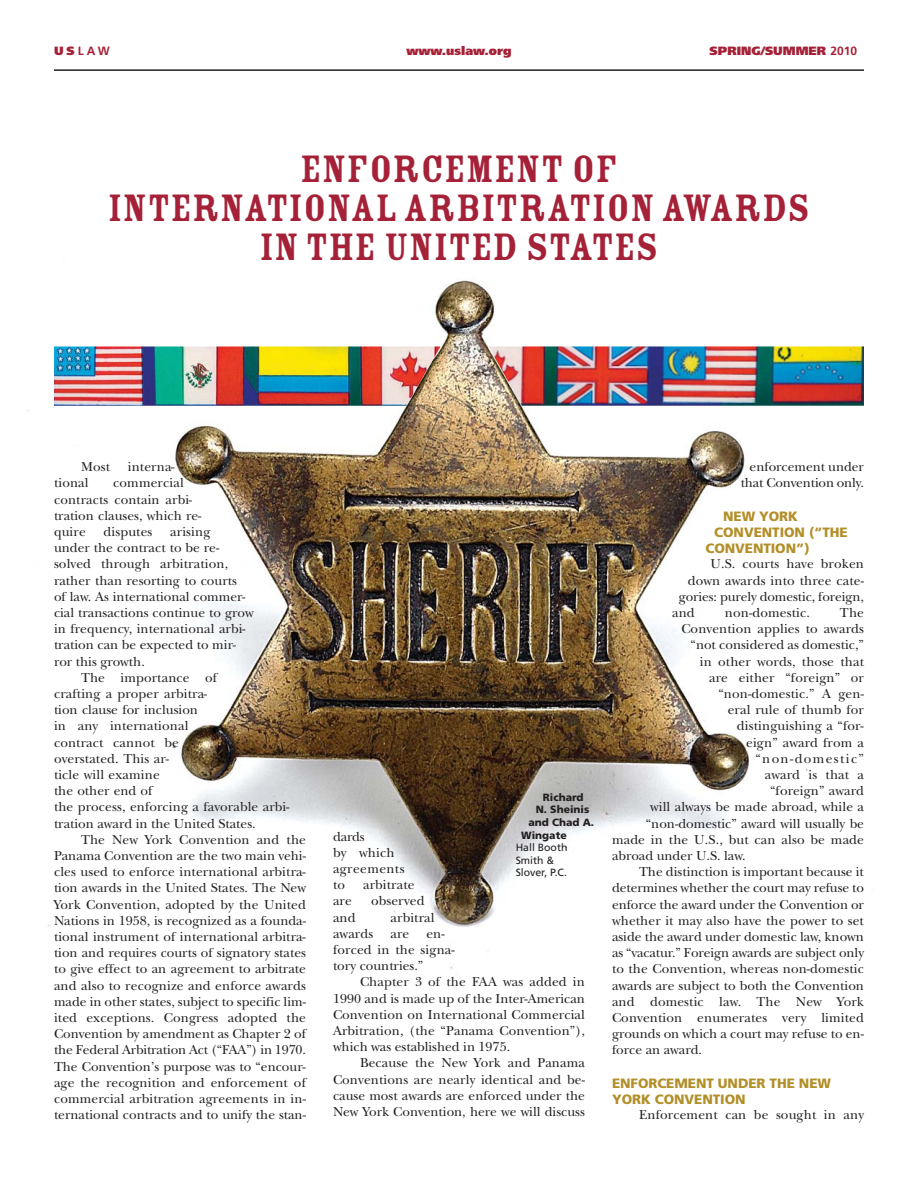
<style>
.page{position:relative;width:918px;height:1188px;background:#fff}
.page>*{position:absolute;margin:0;border:0;box-sizing:border-box;transform-origin:0 0}
.t1{font:42px/39px "Rosewood Std Fill";color:#a52138;text-align:center}
.t2{font:13.5px/16.2px "New Baskerville";letter-spacing:.005em;color:#231f20}
.t3{font:900 13.5px/16.2px "Frutiger";letter-spacing:-.005em;color:#b38f29}
.t4{font:13.5px "New Baskerville";letter-spacing:.1em;color:#231f20}
.t5{font:900 12px "Frutiger";color:#a52138}
.t6{font:700 12px "Frutiger";color:#a52138}
.t7{font:900 10.5px "Frutiger";color:#231f20}
.t8{font:10.5px/12.6px "Frutiger";color:#231f20}
.s1{font-weight:900}
.s2{font-weight:700}
</style>
<div class="page">
<img style="left:48px;top:280px;width:825px;height:695px">
<hr style="left:54px;top:69px;width:810px;height:2px;background:#231f20">
<img style="left:54px;top:346px;width:387px;height:60px">
<img style="left:488px;top:346px;width:376px;height:60px">
<p class="t6" style="left:54px;top:46px;width:57px"><span class="s1">US</span>LAW</p>
<p class="t5" style="left:406px;top:46px;width:107px">www.uslaw.org</p>
<p class="t5" style="left:710px;top:46px;width:149px">SPRING/SUMMER <span class="s2">2010</span></p>
<h1 class="t1" style="left:108px;top:148px;width:704px">ENFORCEMENT OF<br>INTERNATIONAL ARBITRATION AWARDS<br>IN THE UNITED STATES</h1>
<p class="t2" style="left:81px;top:460px;width:31px">Most</p>
<p class="t2" style="left:128px;top:460px;width:48px">interna-</p>
<p class="t2" style="left:54px;top:477px;width:36px">tional</p>
<p class="t2" style="left:54px;top:477px;width:149px;text-indent:59px">commercial contracts contain arbi&shy;tration clauses, which re&shy;quire</p>
<p class="t2" style="left:104px;top:525px;width:50px">disputes</p>
<p class="t2" style="left:170px;top:525px;width:42px">arising</p>
<p class="t2" style="left:54px;top:541px;width:167px">under the contract to be re-</p>
<p class="t2" style="left:54px;top:558px;width:176px">solved through arbitration,</p>
<p class="t2" style="left:54px;top:574px;width:185px">rather than resorting to courts</p>
<p class="t2" style="left:54px;top:590px;width:193px">of law. As international commer-</p>
<p class="t2" style="left:54px;top:606px;width:201px">cial transactions continue to grow</p>
<p class="t2" style="left:54px;top:622px;width:193px">in frequency, international arbi-</p>
<p class="t2" style="left:54px;top:639px;width:183px">tration can be expected to mir-</p>
<p class="t2" style="left:54px;top:655px;width:92px">ror this growth.</p>
<p class="t2" style="left:81px;top:671px;width:138px">The importance of</p>
<p class="t2" style="left:54px;top:687px;width:155px">crafting a proper arbitra-</p>
<p class="t2" style="left:54px;top:703px;width:146px">tion clause for inclusion</p>
<p class="t2" style="left:54px;top:720px;width:136px">in any international</p>
<p class="t2" style="left:54px;top:736px;width:126px">contract cannot be</p>
<p class="t2" style="left:54px;top:752px;width:116px">overstated. This ar-</p>
<p class="t2" style="left:54px;top:768px;width:107px">ticle will examine</p>
<p class="t2" style="left:54px;top:784px;width:100px">the other end of</p>
<p class="t2" style="left:54px;top:801px;width:237px">the process, enforcing a favorable arbi-</p>
<p class="t2" style="left:54px;top:817px;width:203px">tration award in the United States.</p>
<p class="t2" style="left:81px;top:833px;width:227px">The New York Convention and the</p>
<p class="t2" style="left:54px;top:849px;width:254px">Panama Convention are the two main vehi-</p>
<p class="t2" style="left:54px;top:865px;width:253px">cles used to enforce international arbitra-</p>
<p class="t2" style="left:54px;top:882px;width:254px">tion awards in the United States. The New</p>
<p class="t2" style="left:54px;top:898px;width:254px">York Convention, adopted by the United</p>
<p class="t2" style="left:54px;top:914px;width:254px">Nations in 1958, is recognized as a founda-</p>
<p class="t2" style="left:54px;top:930px;width:253px">tional instrument of international arbitra-</p>
<p class="t2" style="left:54px;top:946px;width:253px">tion and requires courts of signatory states</p>
<p class="t2" style="left:54px;top:963px;width:253px">to give effect to an agreement to arbitrate</p>
<p class="t2" style="left:54px;top:979px;width:253px">and also to recognize and enforce awards</p>
<p class="t2" style="left:54px;top:995px;width:254px">made in other states, subject to specific lim-</p>
<p class="t2" style="left:54px;top:1011px;width:254px">ited exceptions. Congress adopted the</p>
<p class="t2" style="left:54px;top:1027px;width:254px">Convention by amendment as Chapter 2 of</p>
<p class="t2" style="left:54px;top:1044px;width:254px">the Federal Arbitration Act (“FAA”) in 1970.</p>
<p class="t2" style="left:54px;top:1060px;width:253px">The Convention’s purpose was to “encour-</p>
<p class="t2" style="left:54px;top:1076px;width:254px">age the recognition and enforcement of</p>
<p class="t2" style="left:54px;top:1092px;width:254px">commercial arbitration agreements in in-</p>
<p class="t2" style="left:54px;top:1108px;width:254px">ternational contracts and to unify the stan-</p>
<p class="t2" style="left:333px;top:830px;width:73px">dards<br>by which agreements to</p>
<p class="t2" style="left:363px;top:878px;width:53px">arbitrate</p>
<p class="t7" style="left:543px;top:793px;width:42px">Richard</p>
<p class="t7" style="left:536px;top:805px;width:55px">N. Sheinis</p>
<p class="t7" style="left:529px;top:818px;width:67px">and Chad A.</p>
<p class="t7" style="left:521px;top:831px;width:47px">Wingate</p>
<p class="t8" style="left:516px;top:842px;width:53px">Hall Booth<br>Smith &amp;<br>Slover, P.C.</p>
<p class="t2" style="left:333px;top:894px;width:20px">are</p>
<p class="t2" style="left:371px;top:894px;width:55px">observed</p>
<p class="t2" style="left:333px;top:911px;width:24px">and</p>
<p class="t2" style="left:391px;top:911px;width:46px">arbitral</p>
<p class="t2" style="left:333px;top:927px;width:42px">awards</p>
<p class="t2" style="left:390px;top:927px;width:20px">are</p>
<p class="t2" style="left:333px;top:927px;width:123px;text-indent:93px">en&shy;forced in the signa&shy;tory countries.”</p>
<p class="t2" style="left:333px;top:975px;width:254px;text-align:justify;text-indent:27px">Chapter 3 of the FAA was added in 1990 and is made up of the Inter-American Convention on International Commercial Arbitration, (the “Panama Convention”), which was established in 1975.</p>
<p class="t2" style="left:333px;top:1056px;width:254px;text-align:justify;text-indent:27px">Because the New York and Panama Conventions are nearly identical and be&shy;cause most awards are enforced under the New York Convention, here we will discuss</p>
<p class="t2" style="left:741px;top:460px;width:125px;text-align:right">enforcement under that Convention only.</p>
<p class="t3" style="left:723px;top:509px;width:76px">NEW YORK</p>
<p class="t3" style="left:714px;top:525px;width:135px">CONVENTION (“THE</p>
<p class="t3" style="left:705px;top:541px;width:106px">CONVENTION”)</p>
<p class="t2" style="left:711px;top:558px;width:155px">U.S. courts have broken</p>
<p class="t2" style="left:688px;top:574px;width:178px">down awards into three cate-</p>
<p class="t2" style="left:679px;top:590px;width:187px">gories: purely domestic, foreign,</p>
<p class="t2" style="left:672px;top:606px;width:24px">and</p>
<p class="t2" style="left:725px;top:606px;width:87px">non-domestic.</p>
<p class="t2" style="left:840px;top:606px;width:26px">The</p>
<p class="t2" style="left:681px;top:622px;width:184px">Convention applies to awards</p>
<p class="t2" style="left:691px;top:639px;width:175px">“not considered as domestic,”</p>
<p class="t2" style="left:700px;top:655px;width:166px">in other words, those that</p>
<p class="t2" style="left:709px;top:671px;width:156px">are either “foreign” or</p>
<p class="t2" style="left:718px;top:687px;width:147px">“non-domestic.” A gen-</p>
<p class="t2" style="left:728px;top:703px;width:138px">eral rule of thumb for</p>
<p class="t2" style="left:737px;top:720px;width:128px">distinguishing a “for-</p>
<p class="t2" style="left:746px;top:736px;width:119px">eign” award from a</p>
<p class="t4" style="left:755px;top:754px;width:110px">“non-domestic”</p>
<p class="t2" style="left:765px;top:768px;width:101px">award is that a</p>
<p class="t2" style="left:770px;top:784px;width:95px">“foreign” award</p>
<p class="t2" style="left:650px;top:801px;width:215px">will always be made abroad, while a</p>
<p class="t2" style="left:646px;top:817px;width:220px">“non-domestic” award will usually be</p>
<p class="t2" style="left:612px;top:833px;width:254px">made in the U.S., but can also be made</p>
<p class="t2" style="left:612px;top:849px;width:135px">abroad under U.S. law.</p>
<p class="t2" style="left:639px;top:865px;width:226px">The distinction is important because it</p>
<p class="t2" style="left:612px;top:882px;width:254px">determines whether the court may refuse to</p>
<p class="t2" style="left:612px;top:898px;width:254px">enforce the award under the Convention or</p>
<p class="t2" style="left:612px;top:914px;width:253px">whether it may also have the power to set</p>
<p class="t2" style="left:612px;top:930px;width:254px">aside the award under domestic law, known</p>
<p class="t2" style="left:612px;top:946px;width:254px">as “vacatur.” Foreign awards are subject only</p>
<p class="t2" style="left:612px;top:963px;width:254px">to the Convention, whereas non-domestic</p>
<p class="t2" style="left:612px;top:979px;width:254px">awards are subject to both the Convention</p>
<p class="t2" style="left:612px;top:995px;width:253px">and domestic law. The New York</p>
<p class="t2" style="left:612px;top:1011px;width:253px">Convention enumerates very limited</p>
<p class="t2" style="left:612px;top:1027px;width:253px">grounds on which a court may refuse to en-</p>
<p class="t2" style="left:612px;top:1044px;width:92px">force an award.</p>
<p class="t3" style="left:612px;top:1076px;width:221px">ENFORCEMENT UNDER THE NEW<br>YORK CONVENTION</p>
<p class="t2" style="left:639px;top:1108px;width:227px">Enforcement can be sought in any</p>
</div>
